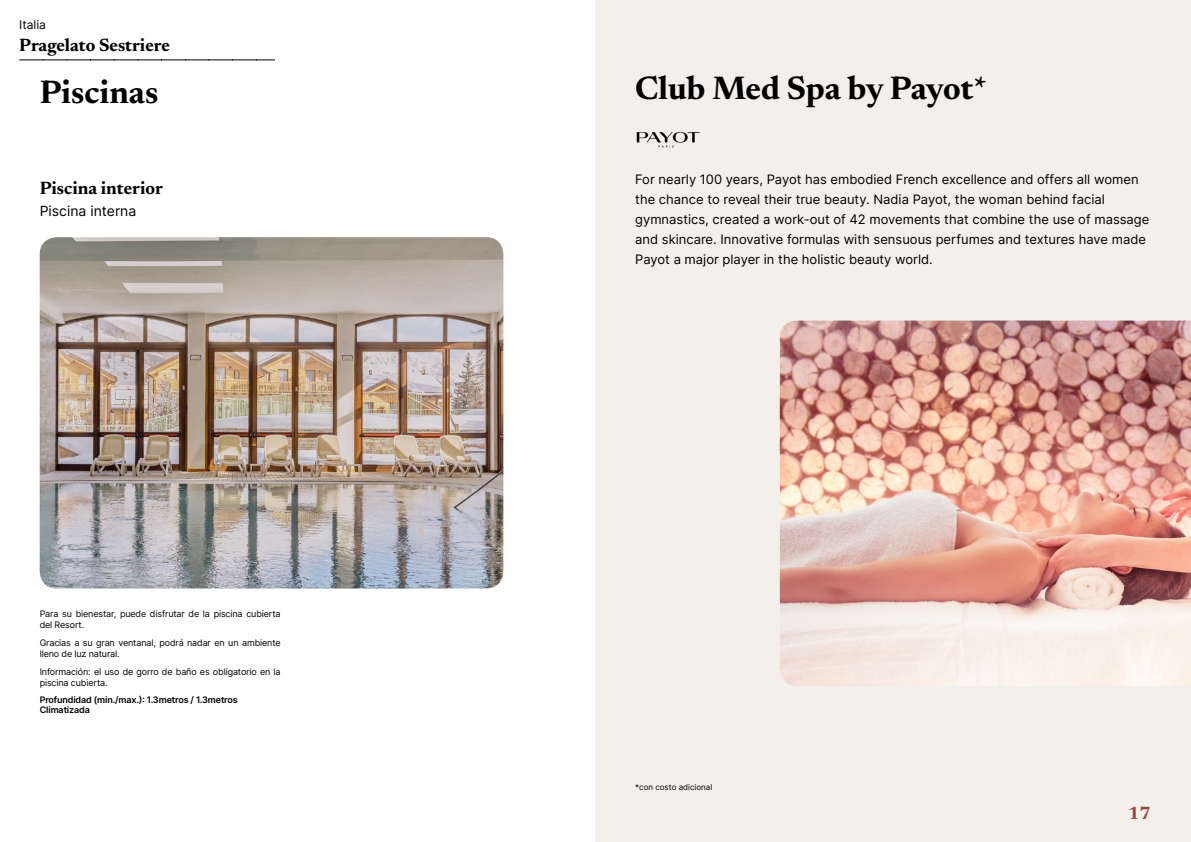
<style>
.page{position:relative;width:1191px;height:842px;background:#fff}
.page>*{position:absolute;margin:0;border:0;box-sizing:border-box;transform-origin:0 0}
.t1{font:700 33px "Newsreader 24 pt";color:#000}
.t2{font:700 18px "Newsreader 24 pt";color:#000}
.t3{font:700 18px "Newsreader 24 pt";color:#9d432c}
.t4{font:14px "Inter";color:#000}
.t5{font:13px/20px "Inter";color:#000}
.t6{font:12px "Inter";color:#000}
.t7{font:9px/11px "Inter";letter-spacing:-.015em;color:#000}
.t8{font:600 9px/10px "Inter";letter-spacing:-.015em;color:#000}
.t9{font:8px "Inter";color:#000}
</style>
<div class="page">
<div style="left:595px;top:0;width:596px;height:842px;background:#f3f0ec"></div>
<img style="left:780px;top:320px;width:411px;height:366px">
<img style="left:40px;top:237px;width:463px;height:351px">
<svg style="left:20px;top:60px;width:255px;height:1px"></svg>
<img style="left:636px;top:131px;width:64px;height:17px">
<p class="t6" style="left:19px;top:15px;width:28px">Italia</p>
<h2 class="t2" style="left:19px;top:32px;width:152px">Pragelato Sestriere</h2>
<h1 class="t1" style="left:40px;top:69px;width:120px">Piscinas</h1>
<h1 class="t1" style="left:635px;top:64px;width:353px">Club Med Spa by Payot*</h1>
<h2 class="t2" style="left:40px;top:175px;width:125px">Piscina interior</h2>
<p class="t4" style="left:40px;top:200px;width:98px">Piscina interna</p>
<p class="t7" style="left:40px;top:607px;width:242px">Para su bienestar, puede disfrutar de la piscina cubierta del Resort.</p>
<p class="t7" style="left:40px;top:637px;width:242px">Gracias a su gran ventanal, podrá nadar en un ambiente lleno de luz natural.</p>
<p class="t7" style="left:40px;top:666px;width:242px">Información: el uso de gorro de baño es obligatorio en la piscina cubierta.</p>
<p class="t8" style="left:40px;top:694px;width:200px">Profundidad (min./max.): 1.3metros / 1.3metros<br>Climatizada</p>
<p class="t5" style="left:635px;top:169px;width:516px">For nearly 100 years, Payot has embodied French excellence and offers all women the chance to reveal their true beauty. Nadia Payot, the woman behind facial gymnastics, created a work-out of 42 movements that combine the use of massage and skincare. Innovative formulas with sensuous perfumes and textures have made Payot a major player in the holistic beauty world.</p>
<p class="t9" style="left:635px;top:781px;width:79px">*con costo adicional</p>
<h2 class="t3" style="left:1128px;top:800px;width:24px">17</h2>
</div>
